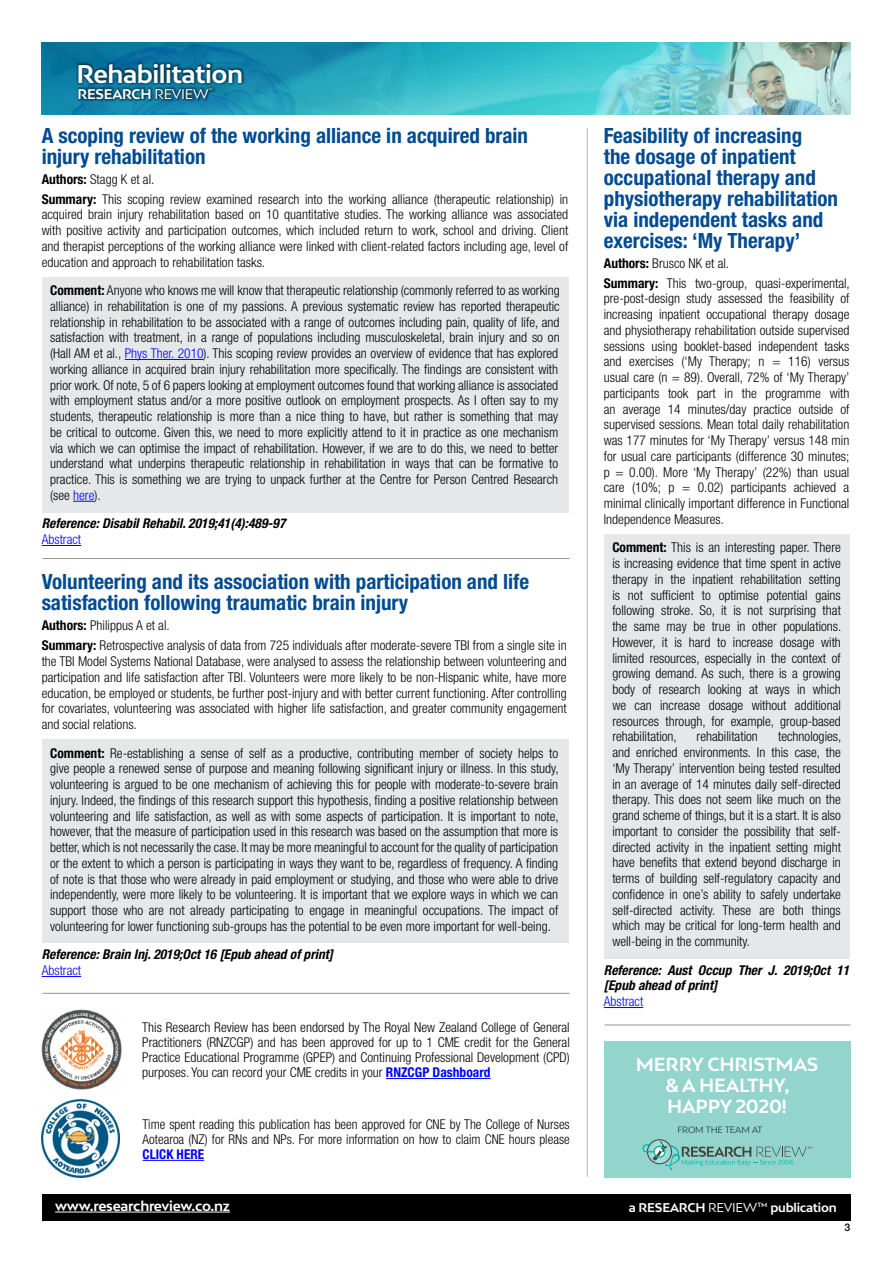
<style>
.page{position:relative;width:893px;height:1263px;background:#fff}
.page>*{position:absolute;margin:0;border:0;box-sizing:border-box;transform-origin:0 0}
.t1{font:700 24.15px "Bw Mitga";letter-spacing:-.02em;color:#fff}
.t2{font:700 condensed 21px/21px "Helvetica Neue LT Pro";color:#004b91}
.t3{font:700 18px/21px "Bw Mitga";letter-spacing:-.01em;color:#fff;text-align:center}
.t4{font:300 condensed 13.5px/15.8px "Helvetica Neue LT Pro";color:#000;text-align:justify}
.t5{font:italic 700 condensed 13.5px/15.8px "Helvetica Neue LT Pro";color:#000}
.t6{font:700 13.5px "Bw Mitga";letter-spacing:-.02em;color:#fff}
.t7{font:300 condensed 13.5px "Helvetica Neue LT Pro";color:#00f}
.t8{font:700 13.35px "Bw Mitga";letter-spacing:-.02em;color:#fff}
.t9{font:700 12px "Bw Mitga";letter-spacing:-.02em;color:#fff}
.t10{font:500 10.5px "Helvetica Neue LT Pro";color:#000}
.t11{font:300 8.55px "Bw Mitga";color:#000}
.t12{font:4.65px "Bw Mitga";color:#fff}
.s1{font-weight:400}
.s2{font-weight:700}
.s3{color:#00f}
.s4{font-weight:700;color:#00f}
</style>
<div class="page">
<div style="left:42px;top:1194px;width:808px;height:26px;background:#000"></div>
<img style="left:42px;top:43px;width:809px;height:72px">
<div style="left:76px;top:61px;width:168px;height:24px;background:#000;opacity:.5"></div>
<div style="left:76px;top:85px;width:139px;height:17px;background:#000;opacity:.5"></div>
<hr style="left:55px;top:1212px;width:175px;height:1px;background:#fff">
<div style="left:42px;top:277px;width:527px;height:235px;background:#e6e7e8"></div>
<hr style="left:125px;top:359px;width:79px;height:1px;background:#00f">
<svg style="left:73px;top:501px;width:21px;height:1px"></svg>
<hr style="left:42px;top:545px;width:39px;height:1px;background:#00f">
<div style="left:42px;top:739px;width:527px;height:204px;background:#e6e7e8"></div>
<hr style="left:42px;top:976px;width:39px;height:1px;background:#00f">
<hr style="left:587px;top:128px;width:1px;height:1049px;background:#b5bbbf">
<hr style="left:43px;top:558px;width:527px;height:1px;background:#939598">
<hr style="left:43px;top:993px;width:527px;height:1px;background:#939598">
<hr style="left:605px;top:1024px;width:245px;height:1px;background:#939598">
<div style="left:604px;top:534px;width:245px;height:424px;background:#e6e7e8"></div>
<hr style="left:604px;top:1007px;width:39px;height:1px;background:#00f">
<hr style="left:143px;top:1160px;width:61px;height:1px;background:#00f">
<img style="left:41px;top:1100px;width:78px;height:78px">
<img style="left:42px;top:1010px;width:79px;height:79px">
<hr style="left:386px;top:1078px;width:105px;height:1px;background:#00f">
<div style="left:604px;top:1042px;width:246px;height:136px;background:#93d4cc"></div>
<svg style="left:642px;top:1139px;width:170px;height:31px"></svg>
<h1 class="t1" style="left:77px;top:58px;width:168px">Rehabilitation</h1>
<p class="t8" style="left:78px;top:85px;width:133px">RESEARCH <span class="s1">REVIEW</span></p>
<p class="t12" style="left:209px;top:87px;width:6px">™</p>
<p class="t2" style="left:42px;top:124px;width:488px">A scoping review of the working alliance in acquired brain injury rehabilitation</p>
<p class="t4" style="left:42px;top:171px;width:114px"><span class="s2">Authors:</span> Stagg K et al.</p>
<p class="t4" style="left:42px;top:191px;width:528px"><span class="s2">Summary:</span> This scoping review examined research into the working alliance (therapeutic relationship) in acquired brain injury rehabilitation based on 10 quantitative studies. The working alliance was associated with positive activity and participation outcomes, which included return to work, school and driving. Client and therapist perceptions of the working alliance were linked with client-related factors including age, level of education and approach to rehabilitation tasks.</p>
<p class="t4" style="left:50px;top:282px;width:511px"><span class="s2">Comment:</span> Anyone who knows me will know that therapeutic relationship (commonly referred to as working alliance) in rehabilitation is one of my passions. A previous systematic review has reported therapeutic relationship in rehabilitation to be associated with a range of outcomes including pain, quality of life, and satisfaction with treatment, in a range of populations including musculoskeletal, brain injury and so on (Hall AM et al., <span class="s3">Phys Ther. 2010</span>). This scoping review provides an overview of evidence that has explored working alliance in acquired brain injury rehabilitation more specifically. The findings are consistent with prior work. Of note, 5 of 6 papers looking at employment outcomes found that working alliance is associated with employment status and/or a more positive outlook on employment prospects. As I often say to my students, therapeutic relationship is more than a nice thing to have, but rather is something that may be critical to outcome. Given this, we need to more explicitly attend to it in practice as one mechanism via which we can optimise the impact of rehabilitation. However, if we are to do this, we need to better understand what underpins therapeutic relationship in rehabilitation in ways that can be formative to practice. This is something we are trying to unpack further at the Centre for Person Centred Research (see <span class="s3">here</span>).</p>
<p class="t5" style="left:42px;top:516px;width:245px">Reference: Disabil Rehabil. 2019;41(4):489-97</p>
<p class="t7" style="left:42px;top:532px;width:41px">Abstract</p>
<p class="t2" style="left:42px;top:571px;width:489px">Volunteering and its association with participation and life satisfaction following traumatic brain injury</p>
<p class="t4" style="left:42px;top:618px;width:130px"><span class="s2">Authors:</span> Philippus A et al.</p>
<p class="t4" style="left:42px;top:638px;width:527px"><span class="s2">Summary:</span> Retrospective analysis of data from 725 individuals after moderate-severe TBI from a single site in the TBI Model Systems National Database, were analysed to assess the relationship between volunteering and participation and life satisfaction after TBI. Volunteers were more likely to be non-Hispanic white, have more education, be employed or students, be further post-injury and with better current functioning. After controlling for covariates, volunteering was associated with higher life satisfaction, and greater community engagement and social relations.</p>
<p class="t4" style="left:50px;top:745px;width:510px"><span class="s2">Comment:</span> Re-establishing a sense of self as a productive, contributing member of society helps to give people a renewed sense of purpose and meaning following significant injury or illness. In this study, volunteering is argued to be one mechanism of achieving this for people with moderate-to-severe brain injury. Indeed, the findings of this research support this hypothesis, finding a positive relationship between volunteering and life satisfaction, as well as with some aspects of participation. It is important to note, however, that the measure of participation used in this research was based on the assumption that more is better, which is not necessarily the case. It may be more meaningful to account for the quality of participation or the extent to which a person is participating in ways they want to be, regardless of frequency. A finding of note is that those who were already in paid employment or studying, and those who were able to drive independently, were more likely to be volunteering. It is important that we explore ways in which we can support those who are not already participating to engage in meaningful occupations. The impact of volunteering for lower functioning sub-groups has the potential to be even more important for well-being.</p>
<p class="t5" style="left:42px;top:947px;width:293px">Reference: Brain Inj. 2019;Oct 16 [Epub ahead of print]</p>
<p class="t7" style="left:42px;top:963px;width:41px">Abstract</p>
<p class="t4" style="left:142px;top:1020px;width:429px;line-height:15px">This Research Review has been endorsed by The Royal New Zealand College of General Practitioners (RNZCGP) and has been approved for up to 1 CME credit for the General Practice Educational Programme (GPEP) and Continuing Professional Development (CPD) purposes. You can record your CME credits in your <span class="s4">RNZCGP Dashboard</span></p>
<p class="t4" style="left:143px;top:1116px;width:429px;line-height:15px">Time spent reading this publication has been approved for CNE by The College of Nurses Aotearoa (NZ) for RNs and NPs. For more information on how to claim CNE hours please <span class="s4">CLICK HERE</span></p>
<p class="t2" style="left:604px;top:124px;width:236px">Feasibility of increasing<br>the dosage of inpatient occupational therapy and physiotherapy rehabilitation via independent tasks and exercises: ‘My Therapy’</p>
<p class="t4" style="left:604px;top:255px;width:127px"><span class="s2">Authors:</span> Brusco NK et al.</p>
<p class="t4" style="left:604px;top:275px;width:248px"><span class="s2">Summary:</span> This two-group, quasi-experimental, pre-post-design study assessed the feasibility of increasing inpatient occupational therapy dosage and physiotherapy rehabilitation outside supervised sessions using booklet-based independent tasks and exercises (‘My Therapy; n = 116) versus usual care (n = 89). Overall, 72% of ‘My Therapy’ participants took part in the programme with an average 14 minutes/day practice outside of supervised sessions. Mean total daily rehabilitation was 177 minutes for ‘My Therapy’ versus 148 min for usual care participants (difference 30 minutes; p = 0.00). More ‘My Therapy’ (22%) than usual care (10%; p = 0.02) participants achieved a minimal clinically important difference in Functional Independence Measures.</p>
<p class="t4" style="left:612px;top:540px;width:231px"><span class="s2">Comment:</span> This is an interesting paper. There is increasing evidence that time spent in active therapy in the inpatient rehabilitation setting is not sufficient to optimise potential gains following stroke. So, it is not surprising that the same may be true in other populations.<br>However, it is hard to increase dosage with limited resources, especially in the context of growing demand. As such, there is a growing body of research looking at ways in which we can increase dosage without additional resources through, for example, group-based rehabilitation,</p>
<p class="t4" style="left:612px;top:729px;width:231px;text-indent:166px">technologies, and enriched environments. In this case, the ‘My Therapy’ intervention being tested resulted in an average of 14 minutes daily self-directed therapy. This does not seem like much on the grand scheme of things, but it is a start. It is also important to consider the possibility that self&shy;directed activity in the inpatient setting might have benefits that extend beyond discharge in terms of building self-regulatory capacity and confidence in one’s ability to safely undertake self-directed activity. These are both things which may be critical for long-term health and well-being in the community.</p>
<p class="t5" style="left:604px;top:962px;width:247px">Reference: Aust Occup Ther J. 2019;Oct 11 [Epub ahead of print]</p>
<p class="t7" style="left:604px;top:994px;width:41px">Abstract</p>
<p class="t4" style="left:697px;top:729px;width:63px">rehabilitation</p>
<p class="t3" style="left:636px;top:1053px;width:184px">MERRY CHRISTMAS &amp; A HEALTHY,<br>HAPPY 2020!</p>
<p class="t11" style="left:677px;top:1124px;width:87px">FROM THE TEAM AT</p>
<p class="t6" style="left:55px;top:1197px;width:176px">www.researchreview.co.nz</p>
<p class="t9" style="left:629px;top:1199px;width:209px">a RESEARCH <span class="s1">REVIEW™</span> publication</p>
<p class="t10" style="left:845px;top:1221px;width:7px">3</p>
</div>
